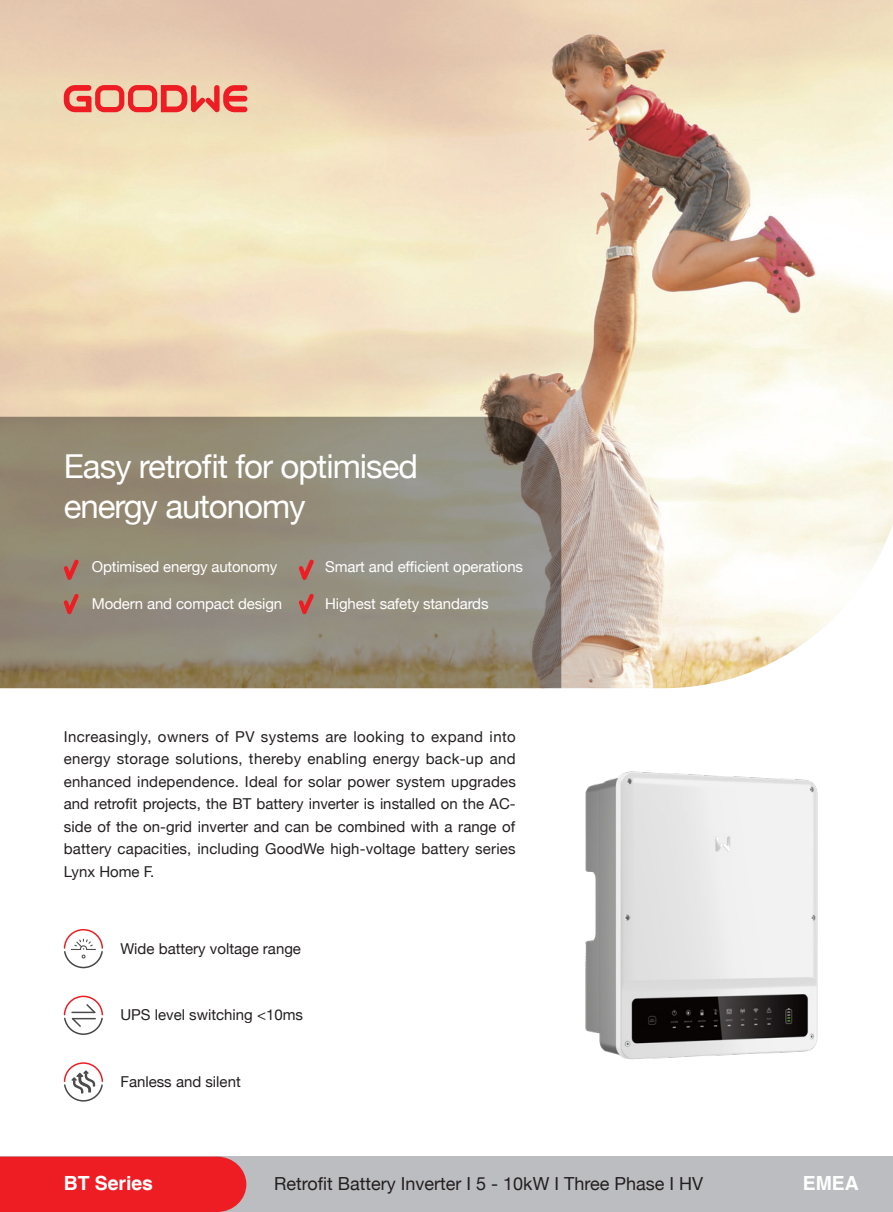
<style>
.page{position:relative;width:893px;height:1212px;background:#fff}
.page>*{position:absolute;margin:0;border:0;box-sizing:border-box;transform-origin:0 0}
.t1{font:33px/39.6px "Helvetica Neue";letter-spacing:-.03em;color:#fff}
.t2{font:700 19.5px "Helvetica";letter-spacing:-.005em;color:#fff}
.t3{font:18px "Helvetica Neue";color:#231f20}
.t4{font:15px/22.5px "Helvetica Neue";color:#231f20;text-align:justify}
.t5{font:15px "Helvetica Neue";letter-spacing:-.01em;color:#fff}
</style>
<div class="page">
<img style="left:0;top:0;width:893px;height:688px">
<svg style="left:0;top:417px;width:561px;height:271px;fill:#938c79"></svg>
<svg style="left:64px;top:85px;width:183px;height:27px"></svg>
<div style="left:0;top:1156px;width:893px;height:56px;background:#bcbdc0"></div>
<div style="left:0;top:1156px;width:246px;height:56px;background:#ee1d23"></div>
<img style="left:585px;top:771px;width:233px;height:289px">
<svg style="left:64px;top:559px;width:15px;height:21px"></svg>
<svg style="left:299px;top:559px;width:15px;height:21px"></svg>
<svg style="left:64px;top:593px;width:15px;height:21px"></svg>
<svg style="left:299px;top:593px;width:15px;height:21px"></svg>
<svg style="left:63px;top:929px;width:40px;height:40px"></svg>
<svg style="left:63px;top:995px;width:40px;height:40px"></svg>
<svg style="left:63px;top:1062px;width:40px;height:40px"></svg>
<p class="t1" style="left:64px;top:448px;width:356px">Easy retrofit for optimised energy autonomy</p>
<p class="t5" style="left:92px;top:556px;width:187px">Optimised energy autonomy</p>
<p class="t5" style="left:325px;top:556px;width:199px">Smart and efficient operations</p>
<p class="t5" style="left:92px;top:592px;width:192px">Modern and compact design</p>
<p class="t5" style="left:325px;top:592px;width:165px">Highest safety standards</p>
<p class="t4" style="left:64px;top:726px;width:454px">Increasingly, owners of PV systems are looking to expand into energy storage solutions, thereby enabling energy back-up and enhanced independence. Ideal for solar power system upgrades and retrofit projects, the BT battery inverter is installed on the AC&shy;side of the on-grid inverter and can be combined with a range of battery capacities, including GoodWe high-voltage battery series Lynx Home F.</p>
<p class="t4" style="left:120px;top:938px;width:182px">Wide battery voltage range</p>
<p class="t4" style="left:120px;top:1004px;width:184px">UPS level switching &lt;10ms</p>
<p class="t4" style="left:120px;top:1071px;width:122px">Fanless and silent</p>
<p class="t2" style="left:64px;top:1171px;width:91px">BT Series</p>
<p class="t3" style="left:274px;top:1170px;width:430px">Retrofit Battery Inverter I 5 - 10kW I Three Phase I HV</p>
<p class="t2" style="left:803px;top:1171px;width:58px">EMEA</p>
</div>
